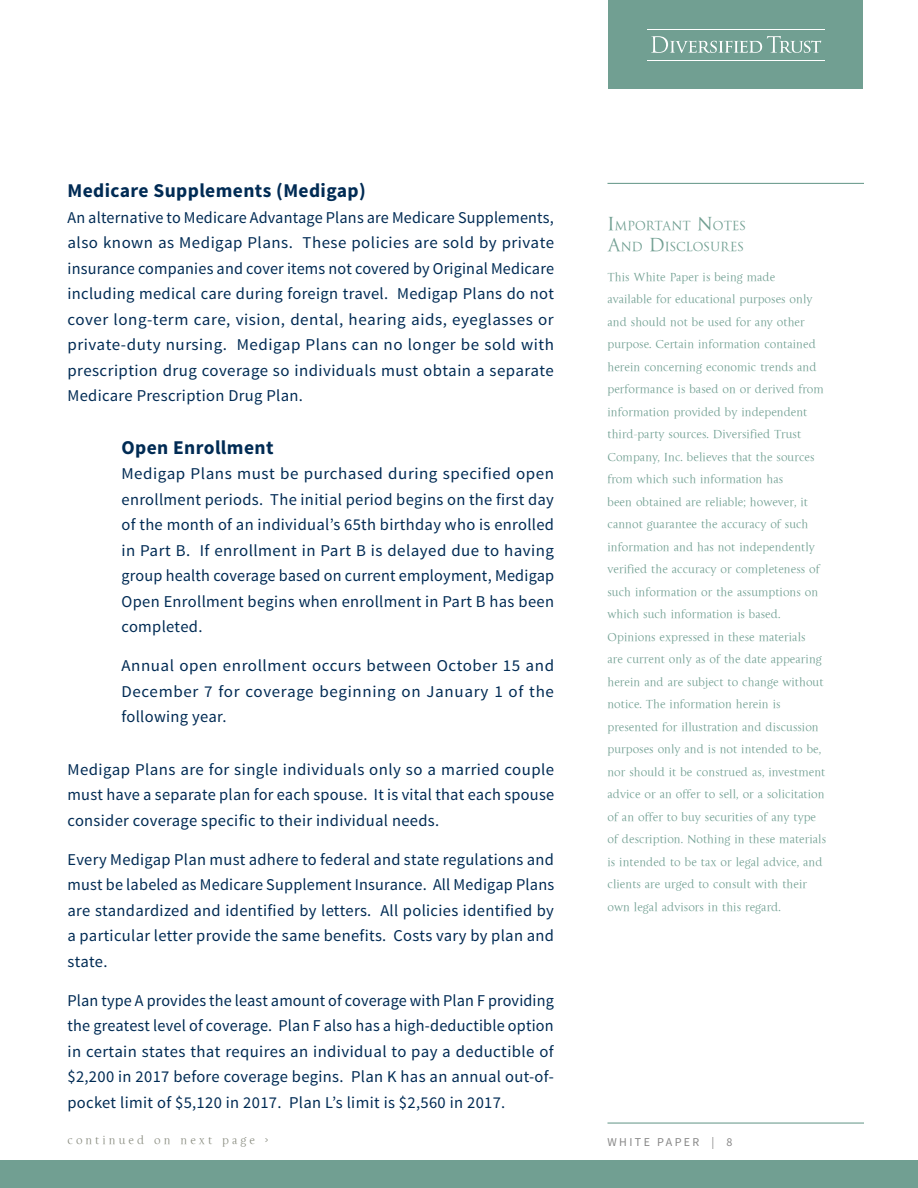
<style>
.page{position:relative;width:918px;height:1188px;background:#fff}
.page>*{position:absolute;margin:0;border:0;box-sizing:border-box;transform-origin:0 0}
.t1{font:700 19.5px "Source Sans Pro";letter-spacing:.02em;color:#002b54}
.t2{font:16.5px/25.5px "Source Sans Pro";letter-spacing:.02em;color:#002b54;text-align:justify}
.t3{font:13.65px/21px "La Gioconda OSTT";color:#719f92}
.t4{font:12px/22.5px "La Gioconda OSTT";color:#719f92}
.t5{font:12px "La Gioconda OSTT";letter-spacing:.25em;color:#8a8d81}
.t6{font:12px "Source Sans Pro";letter-spacing:.2em;color:#878787}
.s1{font-size:19.5px}
</style>
<div class="page">
<div style="left:0;top:1161px;width:918px;height:27px;background:#719f92"></div>
<div style="left:608px;top:0;width:255px;height:89px;background:#719f92"></div>
<svg style="left:651px;top:36px;width:170px;height:17px"></svg>
<hr style="left:647px;top:60px;width:178px;height:1px;background:#fff">
<hr style="left:647px;top:29px;width:178px;height:1px;background:#fff">
<hr style="left:608px;top:1122px;width:256px;height:2px;background:#719f92">
<hr style="left:608px;top:183px;width:256px;height:1px;background:#719f92">
<p class="t1" style="left:68px;top:178px;width:300px">Medicare Supplements (Medigap)</p>
<p class="t2" style="left:68px;top:205px;width:488px">An alternative to Medicare Advantage Plans are Medicare Supplements, also known as Medigap Plans. These policies are sold by private insurance companies and cover items not covered by Original Medicare including medical care during foreign travel. Medigap Plans do not cover long-term care, vision, dental, hearing aids, eyeglasses or private-duty nursing. Medigap Plans can no longer be sold with prescription drug coverage so individuals must obtain a separate Medicare Prescription Drug Plan.</p>
<p class="t1" style="left:122px;top:435px;width:154px">Open Enrollment</p>
<p class="t2" style="left:122px;top:462px;width:434px">Medigap Plans must be purchased during specified open enrollment periods. The initial period begins on the first day of the month of an individual’s 65th birthday who is enrolled in Part B. If enrollment in Part B is delayed due to having group health coverage based on current employment, Medigap Open Enrollment begins when enrollment in Part B has been completed.</p>
<p class="t2" style="left:122px;top:654px;width:434px">Annual open enrollment occurs between October 15 and December 7 for coverage beginning on January 1 of the following year.</p>
<p class="t2" style="left:68px;top:757px;width:488px">Medigap Plans are for single individuals only so a married couple must have a separate plan for each spouse. It is vital that each spouse consider coverage specific to their individual needs.</p>
<p class="t2" style="left:68px;top:847px;width:488px">Every Medigap Plan must adhere to federal and state regulations and must be labeled as Medicare Supplement Insurance. All Medigap Plans are standardized and identified by letters. All policies identified by a particular letter provide the same benefits. Costs vary by plan and state.</p>
<p class="t2" style="left:68px;top:988px;width:488px">Plan type A provides the least amount of coverage with Plan F providing the greatest level of coverage. Plan F also has a high-deductible option in certain states that requires an individual to pay a deductible of $2,200 in 2017 before coverage begins. Plan K has an annual out-of&shy;pocket limit of $5,120 in 2017. Plan L’s limit is $2,560 in 2017.</p>
<p class="t3" style="left:608px;top:215px;width:140px"><span class="s1">I</span>MPORTANT <span class="s1">N</span>OTES<br><span class="s1">A</span>ND <span class="s1">D</span> ISCLOSURES</p>
<p class="t4" style="left:608px;top:265px;width:220px">This White Paper is being made<br>available for educational purposes only and should not be used for any other purpose. Certain information contained herein concerning economic trends and performance is based on or derived from information provided by independent third-party sources. Diversified Trust Company, Inc. believes that the sources from which such information has<br>been obtained are reliable; however, it cannot guarantee the accuracy of such information and has not independently verified the accuracy or completeness of such information or the assumptions on which such information is based.<br>Opinions expressed in these materials<br>are current only as of the date appearing herein and are subject to change without notice. The information herein is presented for illustration and discussion purposes only and is not intended to be, nor should it be construed as, investment advice or an offer to sell, or a solicitation of an offer to buy securities of any type of description. Nothing in these materials is intended to be tax or legal advice, and clients are urged to consult with their own legal advisors in this regard.</p>
<p class="t5" style="left:68px;top:1133px;width:202px">continued on next page &gt;</p>
<p class="t6" style="left:608px;top:1135px;width:126px">WHITE PAPER | 8</p>
</div>
